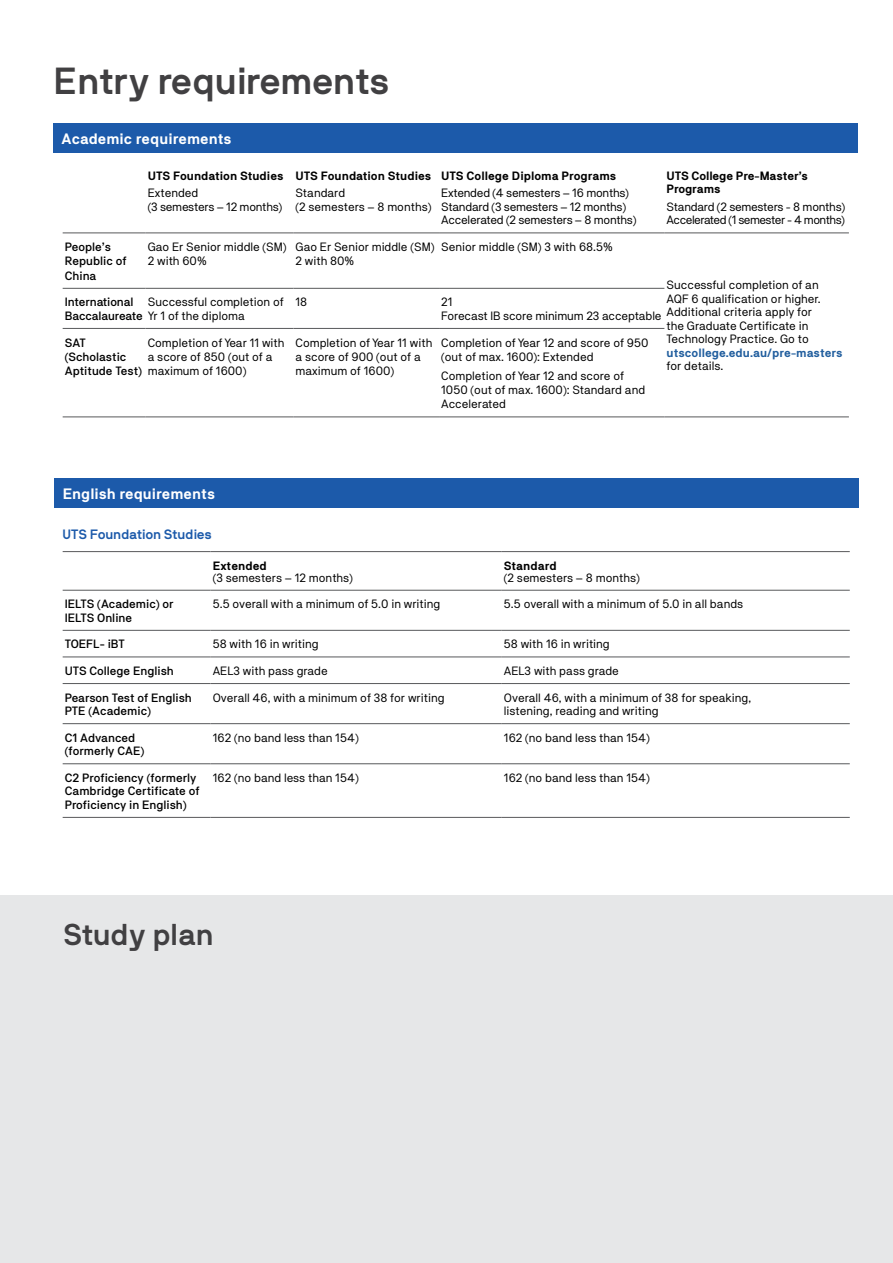
<style>
.page{position:relative;width:893px;height:1263px;background:#fff}
.page>*{position:absolute;margin:0;border:0;box-sizing:border-box;transform-origin:0 0}
.t1{font:700 37.5px "NB International Pro";color:#414042}
.t2{font:700 30px "NB International Pro";color:#414042}
.t3{font:700 15px "NB Akademie Std";color:#fff}
.t4{font:700 13.5px "NB International Pro";letter-spacing:-.01em;color:#1c5aaa}
.t5{font:12px/14.4px "NB Akademie Std";color:#000}
.t6{font:500 12px/13.5px "NB Akademie Std";color:#000}
.t7{font:12px/13.5px "NB Akademie Std";letter-spacing:-.02em;color:#000}
.t8{font:700 12px/13.5px "NB Akademie Std";color:#000}
.t9{font:12px/13.5px "NB Akademie Std";letter-spacing:-.04em;color:#000}
.t10{font:700 12px "NB Akademie Std";color:#215e9e}
.s1{font-weight:400}
</style>
<div class="page">
<hr style="left:63px;top:233px;width:83px;height:1px;background:#58595b">
<hr style="left:146px;top:233px;width:147px;height:1px;background:#58595b">
<hr style="left:293px;top:233px;width:146px;height:1px;background:#58595b">
<hr style="left:439px;top:233px;width:225px;height:1px;background:#58595b">
<hr style="left:664px;top:233px;width:185px;height:1px;background:#58595b">
<hr style="left:63px;top:288px;width:83px;height:1px;background:#58595b">
<hr style="left:146px;top:288px;width:147px;height:1px;background:#58595b">
<hr style="left:293px;top:288px;width:146px;height:1px;background:#58595b">
<hr style="left:439px;top:288px;width:225px;height:1px;background:#58595b">
<hr style="left:63px;top:328px;width:83px;height:1px;background:#58595b">
<hr style="left:146px;top:328px;width:147px;height:1px;background:#58595b">
<hr style="left:293px;top:328px;width:146px;height:1px;background:#58595b">
<hr style="left:63px;top:416px;width:83px;height:1px;background:#58595b">
<hr style="left:146px;top:416px;width:147px;height:1px;background:#58595b">
<hr style="left:293px;top:416px;width:146px;height:1px;background:#58595b">
<hr style="left:664px;top:416px;width:185px;height:1px;background:#58595b">
<hr style="left:439px;top:328px;width:225px;height:1px;background:#58595b">
<hr style="left:439px;top:416px;width:225px;height:1px;background:#58595b">
<div style="left:53px;top:123px;width:805px;height:30px;background:#1c5aaa"></div>
<hr style="left:63px;top:551px;width:148px;height:1px;background:#58595b">
<hr style="left:211px;top:551px;width:291px;height:1px;background:#58595b">
<hr style="left:502px;top:551px;width:348px;height:1px;background:#58595b">
<hr style="left:63px;top:590px;width:148px;height:1px;background:#58595b">
<hr style="left:211px;top:590px;width:291px;height:1px;background:#58595b">
<hr style="left:502px;top:590px;width:348px;height:1px;background:#58595b">
<hr style="left:63px;top:630px;width:148px;height:1px;background:#58595b">
<hr style="left:211px;top:630px;width:291px;height:1px;background:#58595b">
<hr style="left:502px;top:630px;width:348px;height:1px;background:#58595b">
<hr style="left:63px;top:656px;width:148px;height:1px;background:#58595b">
<hr style="left:211px;top:656px;width:291px;height:1px;background:#58595b">
<hr style="left:502px;top:656px;width:348px;height:1px;background:#58595b">
<hr style="left:63px;top:683px;width:148px;height:1px;background:#58595b">
<hr style="left:211px;top:683px;width:291px;height:1px;background:#58595b">
<hr style="left:502px;top:683px;width:348px;height:1px;background:#58595b">
<hr style="left:63px;top:723px;width:148px;height:1px;background:#58595b">
<hr style="left:211px;top:723px;width:291px;height:1px;background:#58595b">
<hr style="left:502px;top:723px;width:348px;height:1px;background:#58595b">
<hr style="left:63px;top:763px;width:148px;height:1px;background:#58595b">
<hr style="left:211px;top:763px;width:291px;height:1px;background:#58595b">
<hr style="left:502px;top:763px;width:348px;height:1px;background:#58595b">
<hr style="left:63px;top:817px;width:148px;height:1px;background:#58595b">
<hr style="left:211px;top:817px;width:291px;height:1px;background:#58595b">
<hr style="left:502px;top:817px;width:348px;height:1px;background:#58595b">
<div style="left:54px;top:478px;width:805px;height:30px;background:#1c5aaa"></div>
<div style="left:0;top:895px;width:893px;height:368px;background:#e6e7e8"></div>
<h1 class="t1" style="left:54px;top:59px;width:337px">Entry requirements</h1>
<p class="t3" style="left:62px;top:131px;width:171px">Academic requirements</p>
<p class="t8" style="left:148px;top:169px;width:137px">UTS Foundation Studies</p>
<p class="t7" style="left:148px;top:186px;width:136px">Extended<br>(3 semesters − 12 months)</p>
<p class="t8" style="left:296px;top:169px;width:137px">UTS Foundation Studies</p>
<p class="t5" style="left:296px;top:186px;width:137px;line-height:13.5px">Standard<br>(2 semesters − 8 months)</p>
<p class="t8" style="left:441px;top:169px;width:177px">UTS College Diploma Programs</p>
<p class="t7" style="left:441px;top:186px;width:197px">Extended (4 semesters − 16 months)<br>Standard (3 semesters − 12 months)<br>Accelerated (2 semesters − 8 months)</p>
<p class="t8" style="left:667px;top:169px;width:143px">UTS College Pre-Master’s<br>Programs</p>
<p class="t9" style="left:667px;top:200px;width:180px">Standard (2 semesters - 8 months)<br>Accelerated (1 semester - 4 months)</p>
<p class="t6" style="left:65px;top:240px;width:63px;line-height:14.4px">People’s<br>Republic of<br>China</p>
<p class="t5" style="left:148px;top:239px;width:140px">Gao Er Senior middle (SM)<br>2 with 60%</p>
<p class="t5" style="left:296px;top:239px;width:140px">Gao Er Senior middle (SM)<br>2 with 80%</p>
<p class="t5" style="left:441px;top:239px;width:173px">Senior middle (SM) 3 with 68.5%</p>
<p class="t5" style="left:667px;top:278px;width:156px;line-height:13.5px">Successful completion of an<br>AQF 6 qualification or higher.<br>Additional criteria apply for the Graduate Certificate in<br>Technology Practice. Go to</p>
<p class="t10" style="left:667px;top:346px;width:178px">utscollege.edu.au/pre-masters</p>
<p class="t5" style="left:667px;top:359px;width:58px">for details.</p>
<p class="t5" style="left:148px;top:295px;width:137px">Successful completion of</p>
<p class="t5" style="left:296px;top:295px;width:13px">18</p>
<p class="t5" style="left:441px;top:295px;width:222px;line-height:13.5px">21<br>Forecast IB score minimum 23 acceptable</p>
<p class="t6" style="left:65px;top:295px;width:182px">International<br>Baccalaureate <span class="s1">Yr 1 of the diploma</span></p>
<p class="t6" style="left:65px;top:335px;width:79px;line-height:14.4px">SAT (Scholastic<br>Aptitude Test)</p>
<p class="t5" style="left:148px;top:335px;width:138px">Completion of Year 11 with a score of 850 (out of a maximum of 1600)</p>
<p class="t5" style="left:296px;top:335px;width:138px">Completion of Year 11 with a score of 900 (out of a maximum of 1600)</p>
<p class="t5" style="left:441px;top:335px;width:209px">Completion of Year 12 and score of 950 (out of max. 1600): Extended</p>
<p class="t5" style="left:441px;top:368px;width:206px">Completion of Year 12 and score of<br>1050 (out of max. 1600): Standard and<br>Accelerated</p>
<p class="t3" style="left:63px;top:485px;width:154px">English requirements</p>
<p class="t4" style="left:63px;top:526px;width:151px">UTS Foundation Studies</p>
<p class="t8" style="left:213px;top:559px;width:56px">Extended</p>
<p class="t5" style="left:213px;top:570px;width:142px">(3 semesters − 12 months)</p>
<p class="t8" style="left:504px;top:559px;width:54px">Standard</p>
<p class="t5" style="left:504px;top:570px;width:137px">(2 semesters − 8 months)</p>
<p class="t6" style="left:65px;top:597px;width:110px">IELTS (Academic) or<br>IELTS Online</p>
<p class="t5" style="left:213px;top:597px;width:229px">5.5 overall with a minimum of 5.0 in writing</p>
<p class="t5" style="left:504px;top:597px;width:241px">5.5 overall with a minimum of 5.0 in all bands</p>
<p class="t6" style="left:65px;top:637px;width:62px">TOEFL- iBT</p>
<p class="t5" style="left:213px;top:637px;width:107px">58 with 16 in writing</p>
<p class="t5" style="left:504px;top:637px;width:107px">58 with 16 in writing</p>
<p class="t6" style="left:65px;top:664px;width:111px">UTS College English</p>
<p class="t5" style="left:213px;top:663px;width:117px">AEL3 with pass grade</p>
<p class="t5" style="left:504px;top:663px;width:117px">AEL3 with pass grade</p>
<p class="t6" style="left:65px;top:691px;width:129px">Pearson Test of English<br>PTE (Academic)</p>
<p class="t5" style="left:213px;top:690px;width:233px">Overall 46, with a minimum of 38 for writing</p>
<p class="t5" style="left:504px;top:690px;width:249px;line-height:13.5px">Overall 46, with a minimum of 38 for speaking, listening, reading and writing</p>
<p class="t6" style="left:65px;top:731px;width:81px">C1 Advanced (formerly CAE)</p>
<p class="t5" style="left:213px;top:730px;width:147px">162 (no band less than 154)</p>
<p class="t5" style="left:504px;top:730px;width:147px">162 (no band less than 154)</p>
<p class="t6" style="left:65px;top:771px;width:136px">C2 Proficiency (formerly<br>Cambridge Certificate of<br>Proficiency in English)</p>
<p class="t5" style="left:213px;top:770px;width:147px">162 (no band less than 154)</p>
<p class="t5" style="left:504px;top:770px;width:147px">162 (no band less than 154)</p>
<h2 class="t2" style="left:64px;top:917px;width:152px">Study plan</h2>
</div>
